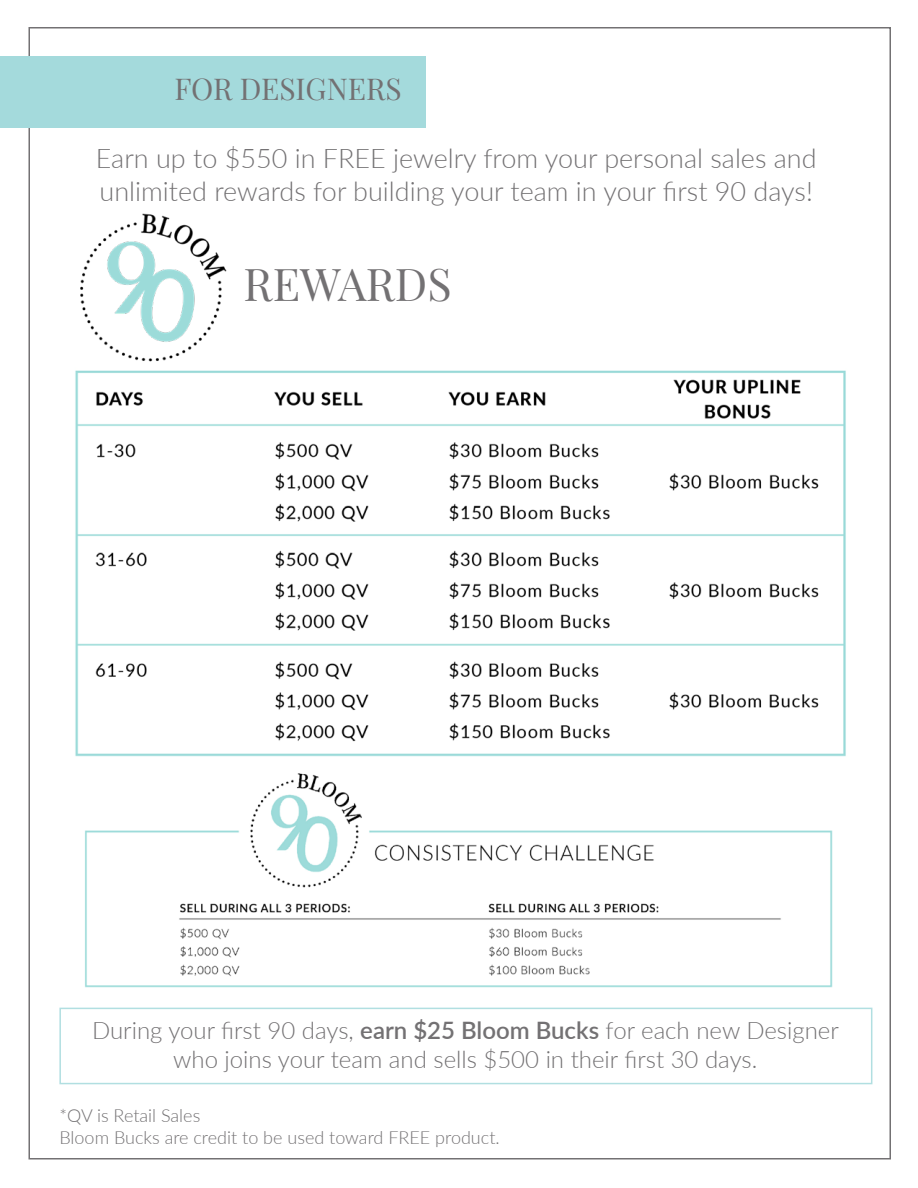
<style>
.page{position:relative;width:918px;height:1188px;background:#fff}
.page>*{position:absolute;margin:0;border:0;box-sizing:border-box;transform-origin:0 0}
.t1{font:45px "Playfair Display";color:#737173}
.t2{font:30px "Playfair Display";color:#737173}
.t3{font:300 27px/32.4px "Lato";color:#737173}
.t4{font:300 24px/28.8px "Lato";color:#737173;text-align:center}
.t5{font:300 18px/21.6px "Lato";color:#737173}
.s1{font-weight:600}
</style>
<div class="page">
<img style="left:59px;top:773px;width:807px;height:235px">
<div style="left:0;top:56px;width:426px;height:72px;background:#a4dadc"></div>
<img style="left:75px;top:370px;width:771px;height:387px">
<img style="left:75px;top:213px;width:172px;height:163px">
<div style="left:59px;top:1008px;width:813px;height:76px;border:2px solid #b1dfe1"></div>
<p class="t2" style="left:174px;top:66px;width:229px">FOR DESIGNERS</p>
<p class="t3" style="left:96px;top:141px;width:722px">Earn up to $550 in FREE jewelry from your personal sales and unlimited rewards for building your team in your first 90 days!</p>
<h1 class="t1" style="left:244px;top:249px;width:210px">REWARDS</h1>
<p class="t4" style="left:92px;top:1016px;width:748px">During your first 90 days, <span class="s1">earn $25 Bloom Bucks</span> for each new Designer who joins your team and sells $500 in their first 30 days.</p>
<p class="t5" style="left:59px;top:1104px;width:442px">*QV is Retail Sales<br>Bloom Bucks are credit to be used toward FREE product.</p>
</div>
